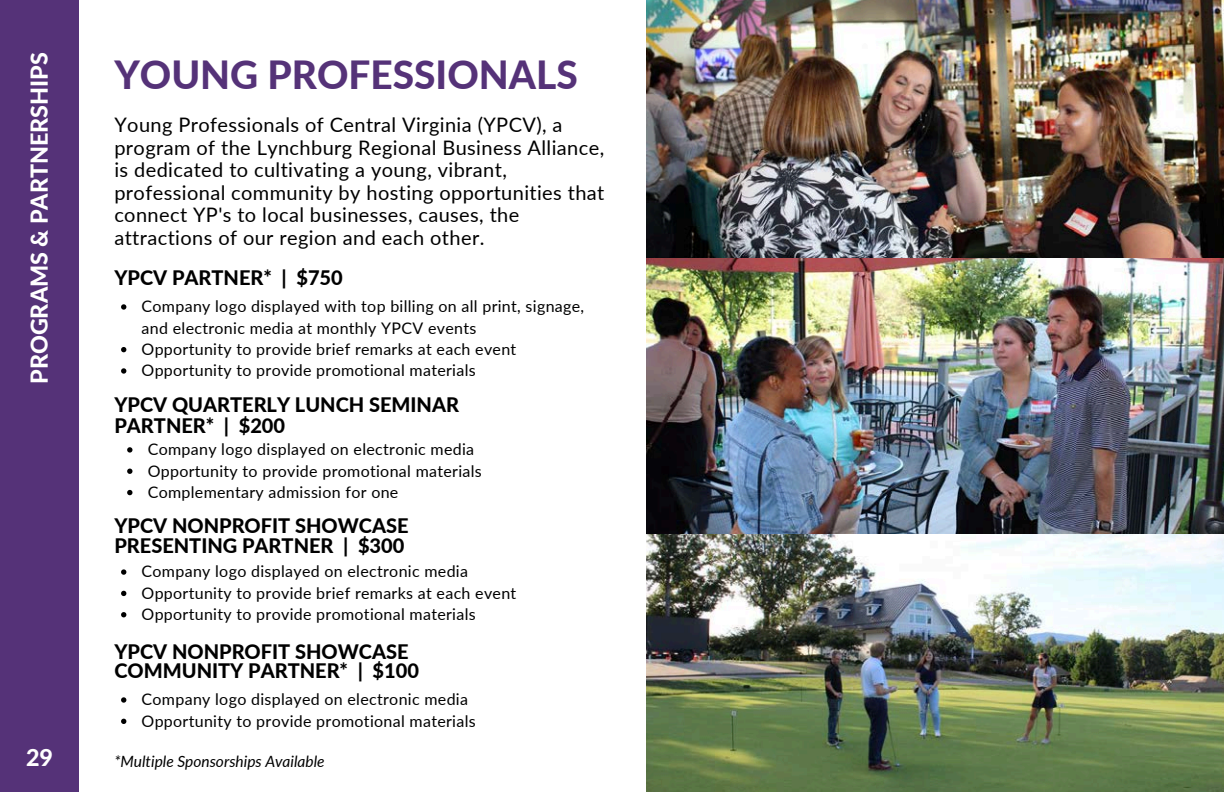
<style>
.page{position:relative;width:1224px;height:792px;background:#fff}
.page>*{position:absolute;margin:0;border:0;box-sizing:border-box;transform-origin:0 0}
.t1{font:800 38.8px "Lato";color:#553278}
.t2{font:800 23.2px "Lato";color:#fff}
.t3{font:20px/22.4px "Lato";letter-spacing:.02em;color:#000}
.t4{font:800 20px/19.6px "Lato";color:#000}
.t5{font:16px/21.4px "Lato";letter-spacing:.02em;color:#000}
.t6{font:italic 15.6px "Lato";color:#000}
</style>
<div class="page">
<img style="left:646px;top:0;width:578px;height:792px">
<div style="left:0;top:0;width:79px;height:792px;background:#553278"></div>
<svg style="left:121px;top:304px;width:5px;height:6px"></svg>
<svg style="left:121px;top:347px;width:5px;height:5px"></svg>
<svg style="left:121px;top:368px;width:5px;height:6px"></svg>
<svg style="left:121px;top:569px;width:5px;height:6px"></svg>
<svg style="left:121px;top:591px;width:5px;height:5px"></svg>
<svg style="left:121px;top:612px;width:5px;height:5px"></svg>
<svg style="left:121px;top:697px;width:5px;height:6px"></svg>
<svg style="left:121px;top:719px;width:5px;height:5px"></svg>
<svg style="left:127px;top:447px;width:5px;height:6px"></svg>
<svg style="left:127px;top:469px;width:5px;height:5px"></svg>
<svg style="left:127px;top:490px;width:5px;height:5px"></svg>
<h2 class="t2" style="left:25px;top:384px;width:333px;rotate:-90deg">PROGRAMS &amp; PARTNERSHIPS</h2>
<p class="t2" style="left:26px;top:743px;width:29px">29</p>
<h1 class="t1" style="left:114px;top:51px;width:465px">YOUNG PROFESSIONALS</h1>
<p class="t3" style="left:114px;top:113px;width:492px">Young Professionals of Central Virginia (YPCV), a program of the Lynchburg Regional Business Alliance, is dedicated to cultivating a young, vibrant, professional community by hosting opportunities that connect YP's to local businesses, causes, the attractions of our region and each other.</p>
<p class="t4" style="left:114px;top:267px;width:230px">YPCV PARTNER* | $750</p>
<h4 class="t5" style="left:142px;top:295px;width:444px">Company logo displayed with top billing on all print, signage, and electronic media at monthly YPCV events</h4>
<h3 class="t5" style="left:142px;top:338px;width:376px">Opportunity to provide brief remarks at each event</h3>
<p class="t5" style="left:142px;top:359px;width:336px">Opportunity to provide promotional materials</p>
<h3 class="t4" style="left:114px;top:394px;width:346px;line-height:21px">YPCV QUARTERLY LUNCH SEMINAR<br>PARTNER* | $200</h3>
<p class="t5" style="left:148px;top:438px;width:328px">Company logo displayed on electronic media</p>
<p class="t5" style="left:148px;top:460px;width:336px">Opportunity to provide promotional materials</p>
<p class="t5" style="left:148px;top:481px;width:252px">Complementary admission for one</p>
<h3 class="t4" style="left:114px;top:515px;width:296px">YPCV NONPROFIT SHOWCASE<br>PRESENTING PARTNER | $300</h3>
<p class="t5" style="left:142px;top:561px;width:328px">Company logo displayed on electronic media</p>
<p class="t5" style="left:142px;top:582px;width:376px">Opportunity to provide brief remarks at each event</p>
<p class="t5" style="left:142px;top:603px;width:336px">Opportunity to provide promotional materials</p>
<h3 class="t4" style="left:114px;top:641px;width:306px">YPCV NONPROFIT SHOWCASE<br>COMMUNITY PARTNER* | $100</h3>
<p class="t5" style="left:142px;top:688px;width:328px">Company logo displayed on electronic media</p>
<p class="t5" style="left:142px;top:710px;width:336px">Opportunity to provide promotional materials</p>
<p class="t6" style="left:114px;top:752px;width:212px">*Multiple Sponsorships Available</p>
</div>
